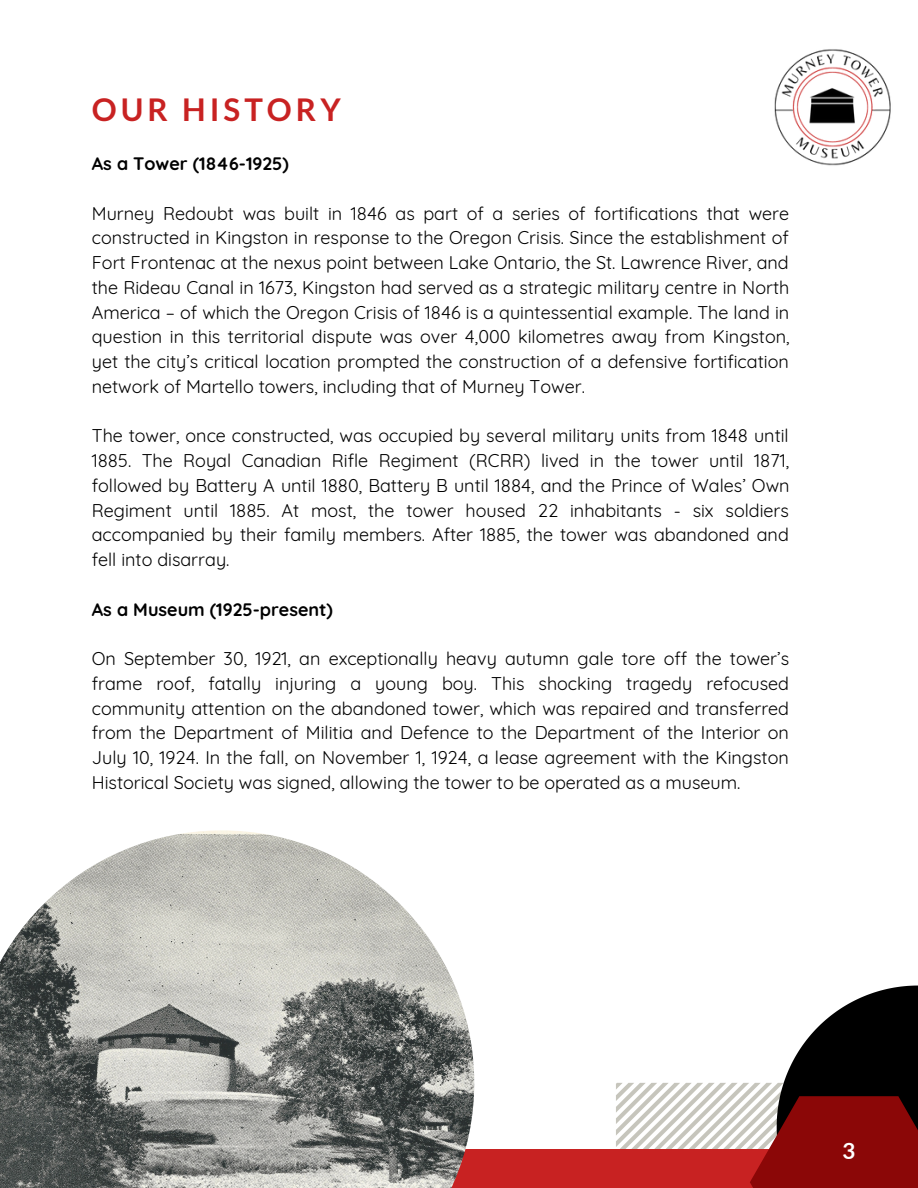
<style>
.page{position:relative;width:918px;height:1188px;background:#fff}
.page>*{position:absolute;margin:0;border:0;box-sizing:border-box;transform-origin:0 0}
.t1{font:700 31.2px "Lato";letter-spacing:.13em;color:#c82222}
.t2{font:700 22.5px "Lato";color:#fff}
.t3{font:18px/24.8px "Quicksand";color:#000;text-align:justify}
.t4{font:700 18px "Quicksand";color:#000}
</style>
<div class="page">
<div style="left:0;top:1150px;width:918px;height:38px;background:#c82222"></div>
<svg style="left:616px;top:986px;width:302px;height:202px"></svg>
<img style="left:0;top:830px;width:474px;height:358px">
<img style="left:774px;top:49px;width:117px;height:117px">
<p class="t1" style="left:92px;top:91px;width:251px">OUR HISTORY</p>
<p class="t4" style="left:92px;top:152px;width:199px">As a Tower (1846-1925)</p>
<p class="t3" style="left:92px;top:201px;width:699px">Murney Redoubt was built in 1846 as part of a series of fortifications that were constructed in Kingston in response to the Oregon Crisis. Since the establishment of Fort Frontenac at the nexus point between Lake Ontario, the St. Lawrence River, and the Rideau Canal in 1673, Kingston had served as a strategic military centre in North America – of which the Oregon Crisis of 1846 is a quintessential example. The land in question in this territorial dispute was over 4,000 kilometres away from Kingston, yet the city’s critical location prompted the construction of a defensive fortification network of Martello towers, including that of Murney Tower.</p>
<p class="t3" style="left:92px;top:423px;width:699px">The tower, once constructed, was occupied by several military units from 1848 until 1885. The Royal Canadian Rifle Regiment (RCRR) lived in the tower until 1871, followed by Battery A until 1880, Battery B until 1884, and the Prince of Wales’ Own Regiment until 1885. At most, the tower housed 22 inhabitants - six soldiers accompanied by their family members. After 1885, the tower was abandoned and fell into disarray.</p>
<p class="t4" style="left:92px;top:598px;width:243px">As a Museum (1925-present)</p>
<p class="t3" style="left:92px;top:646px;width:699px">On September 30, 1921, an exceptionally heavy autumn gale tore off the tower’s frame roof, fatally injuring a young boy. This shocking tragedy refocused community attention on the abandoned tower, which was repaired and transferred from the Department of Militia and Defence to the Department of the Interior on July 10, 1924. In the fall, on November 1, 1924, a lease agreement with the Kingston Historical Society was signed, allowing the tower to be operated as a museum.</p>
<p class="t2" style="left:843px;top:1136px;width:15px">3</p>
</div>
